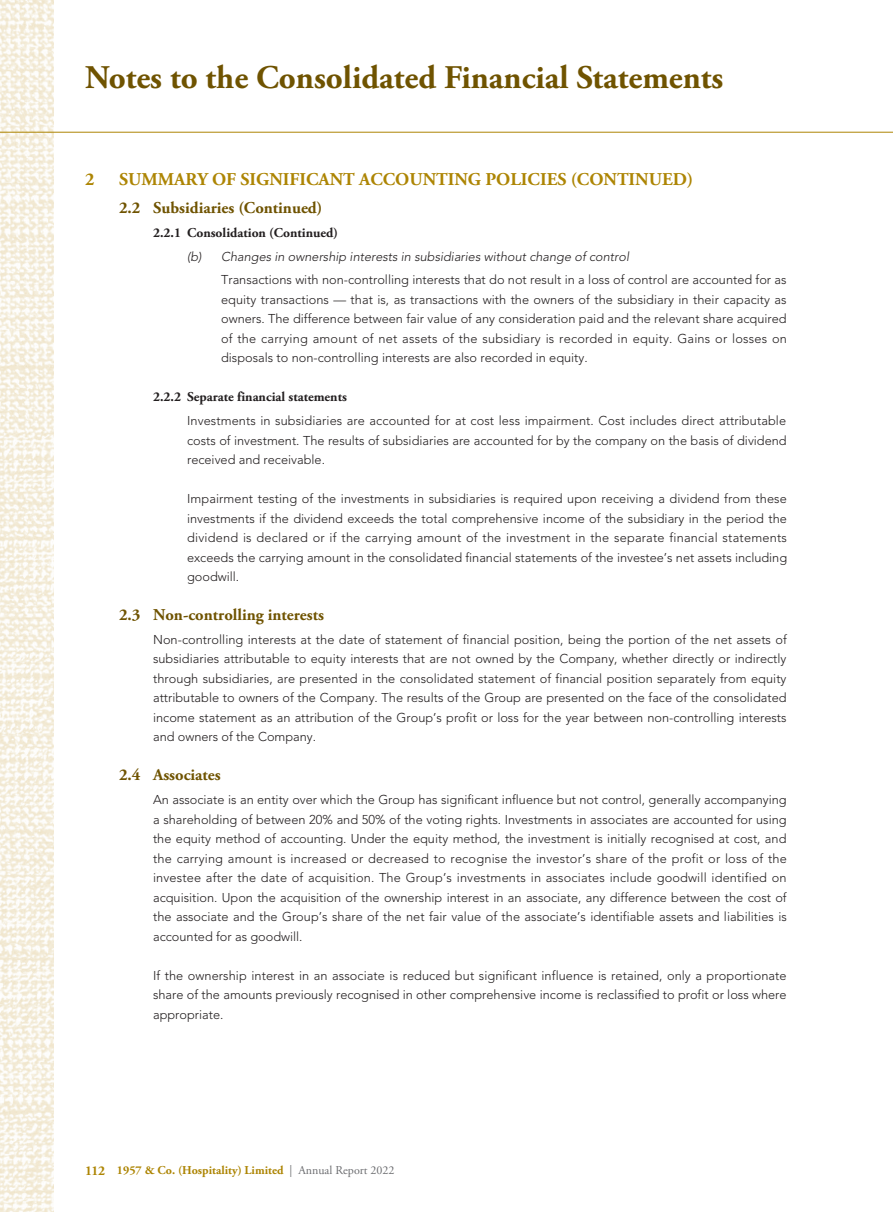
<style>
.page{position:relative;width:893px;height:1212px;background:#fff}
.page>*{position:absolute;margin:0;border:0;box-sizing:border-box;transform-origin:0 0}
.t1{font:700 33px "Adobe Garamond Pro";color:#6f5300}
._01_H1{font:700 18px "Adobe Garamond Pro";color:#ad8504}
._02_H2{font:700 16.5px "Adobe Garamond Pro";color:#6f5300}
._03_H3{font:700 13.5px "Adobe Garamond Pro";color:#231f20}
._00_txt{font:300 12.75px/19.5px "Avenir LT Std";color:#231f20;text-align:justify}
._04_H4{font:italic 300 12.75px "Avenir LT Std";color:#231f20}
.t2{font:700 12px "Adobe Garamond Pro";color:#ad8504}
.s1{font-size:13.5px}
.s2{font-weight:400;color:#6c6d70}
</style>
<div class="page">
<img style="left:0;top:0;width:53px;height:1212px">
<hr style="left:0;top:132px;width:893px;height:1px;background:#ad8504">
<h1 class="t1" style="left:85px;top:58px;width:640px">Notes to the Consolidated Financial Statements</h1>
<p class="_01_H1" style="left:85px;top:169px;width:11px">2</p>
<p class="_01_H1" style="left:119px;top:169px;width:576px">SUMMARY OF SIGNIFICANT ACCOUNTING POLICIES (CONTINUED)</p>
<p class="_02_H2" style="left:119px;top:198px;width:205px">2.2 Subsidiaries (Continued)</p>
<p class="_03_H3" style="left:153px;top:225px;width:186px">2.2.1 Consolidation (Continued)</p>
<p class="_04_H4" style="left:187px;top:249px;width:443px">(b) Changes in ownership interests in subsidiaries without change of control</p>
<p class="_00_txt" style="left:221px;top:270px;width:567px">Transactions with non-controlling interests that do not result in a loss of control are accounted for as equity transactions — that is, as transactions with the owners of the subsidiary in their capacity as owners. The difference between fair value of any consideration paid and the relevant share acquired of the carrying amount of net assets of the subsidiary is recorded in equity. Gains or losses on disposals to non-controlling interests are also recorded in equity.</p>
<p class="_03_H3" style="left:153px;top:389px;width:195px">2.2.2 Separate financial statements</p>
<p class="_00_txt" style="left:187px;top:411px;width:601px">Investments in subsidiaries are accounted for at cost less impairment. Cost includes direct attributable costs of investment. The results of subsidiaries are accounted for by the company on the basis of dividend received and receivable.</p>
<p class="_00_txt" style="left:187px;top:489px;width:602px">Impairment testing of the investments in subsidiaries is required upon receiving a dividend from these investments if the dividend exceeds the total comprehensive income of the subsidiary in the period the dividend is declared or if the carrying amount of the investment in the separate financial statements exceeds the carrying amount in the consolidated financial statements of the investee’s net assets including goodwill.</p>
<p class="_02_H2" style="left:119px;top:605px;width:206px">2.3 Non-controlling interests</p>
<p class="_00_txt" style="left:153px;top:630px;width:635px">Non-controlling interests at the date of statement of financial position, being the portion of the net assets of subsidiaries attributable to equity interests that are not owned by the Company, whether directly or indirectly through subsidiaries, are presented in the consolidated statement of financial position separately from equity attributable to owners of the Company. The results of the Group are presented on the face of the consolidated income statement as an attribution of the Group’s profit or loss for the year between non-controlling interests and owners of the Company.</p>
<p class="_02_H2" style="left:119px;top:765px;width:103px">2.4 Associates</p>
<p class="_00_txt" style="left:153px;top:790px;width:635px">An associate is an entity over which the Group has significant influence but not control, generally accompanying a shareholding of between 20% and 50% of the voting rights. Investments in associates are accounted for using the equity method of accounting. Under the equity method, the investment is initially recognised at cost, and the carrying amount is increased or decreased to recognise the investor’s share of the profit or loss of the investee after the date of acquisition. The Group’s investments in associates include goodwill identified on acquisition. Upon the acquisition of the ownership interest in an associate, any difference between the cost of the associate and the Group’s share of the net fair value of the associate’s identifiable assets and liabilities is accounted for as goodwill.</p>
<p class="_00_txt" style="left:153px;top:965px;width:635px">If the ownership interest in an associate is reduced but significant influence is retained, only a proportionate share of the amounts previously recognised in other comprehensive income is reclassified to profit or loss where appropriate.</p>
<p class="t2" style="left:85px;top:1163px;width:311px"><span class="s1">112</span> 1957 &amp; Co. (Hospitality) Limited <span class="s2">| Annual Report 2022</span></p>
</div>
